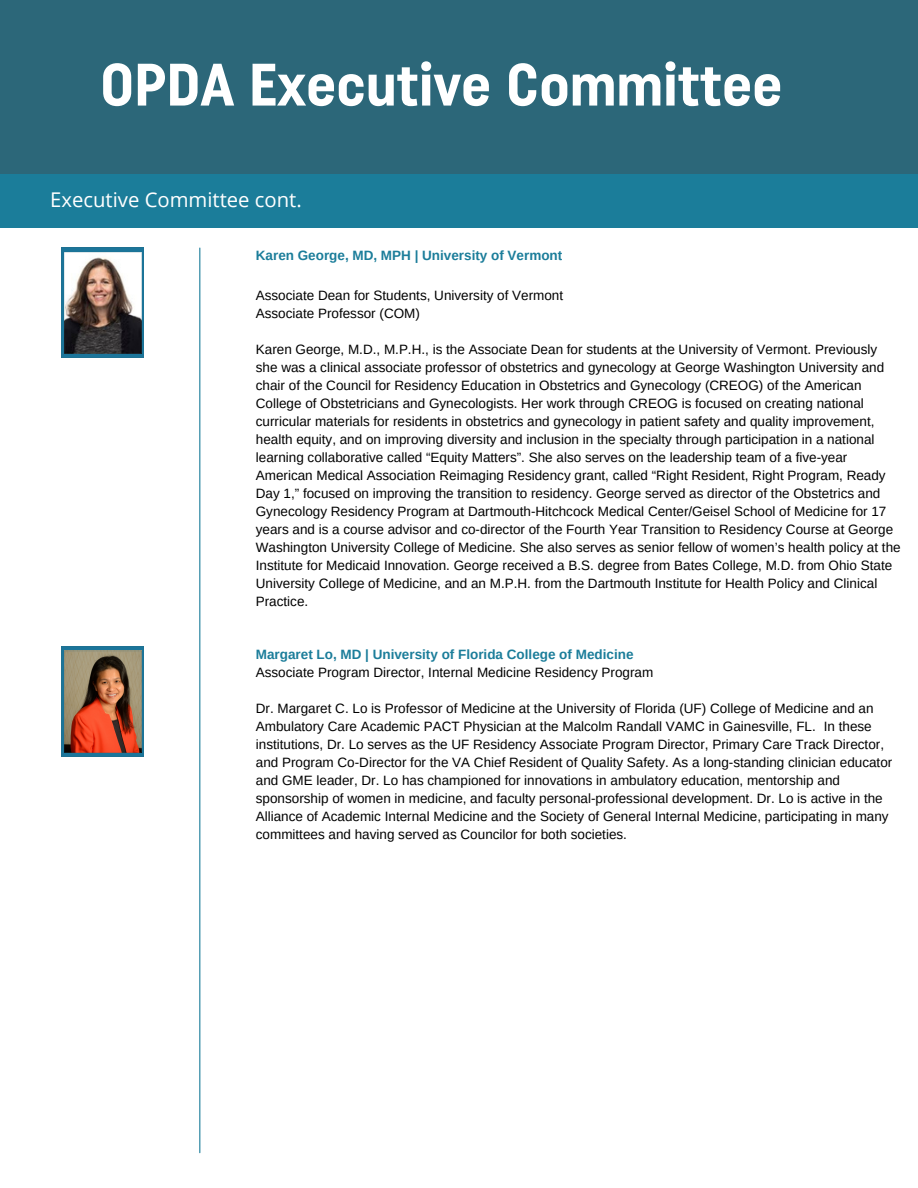
<style>
.page{position:relative;width:918px;height:1188px;background:#fff}
.page>*{position:absolute;margin:0;border:0;box-sizing:border-box;transform-origin:0 0}
.t1{font:59.7px "Uniform Condensed 4";color:#fff}
.t2{font:20.25px "Open Sans";color:#fff}
.t3{font:13.5px/18px "Arimo";color:#000}
.t4{font:700 13.5px "Arimo";color:#1b7d9a}
</style>
<div class="page">
<div style="left:0;top:0;width:918px;height:174px;background:#2c6779"></div>
<div style="left:0;top:174px;width:918px;height:54px;background:#1b7d9a"></div>
<hr style="left:199px;top:248px;width:1px;height:905px;background:#1b7d9a">
<img style="left:61px;top:646px;width:83px;height:111px">
<svg style="left:61px;top:247px;width:83px;height:111px"></svg>
<h1 class="t1" style="left:100px;top:57px;width:684px">OPDA Executive Committee</h1>
<p class="t2" style="left:50px;top:186px;width:253px">Executive Committee cont.</p>
<p class="t4" style="left:256px;top:247px;width:308px">Karen George, MD, MPH | University of Vermont</p>
<p class="t3" style="left:256px;top:286px;width:309px">Associate Dean for Students, University of Vermont</p>
<p class="t3" style="left:256px;top:304px;width:166px">Associate Professor (COM)</p>
<p class="t3" style="left:256px;top:340px;width:646px">Karen George, M.D., M.P.H., is the Associate Dean for students at the University of Vermont. Previously she was a clinical associate professor of obstetrics and gynecology at George Washington University and chair of the Council for Residency Education in Obstetrics and Gynecology (CREOG) of the American College of Obstetricians and Gynecologists. Her work through CREOG is focused on creating national curricular materials for residents in obstetrics and gynecology in patient safety and quality improvement, health equity, and on improving diversity and inclusion in the specialty through participation in a national learning collaborative called “Equity Matters”. She also serves on the leadership team of a five-year American Medical Association Reimaging Residency grant, called “Right Resident, Right Program, Ready Day 1,” focused on improving the transition to residency. George served as director of the Obstetrics and Gynecology Residency Program at Dartmouth-Hitchcock Medical Center/Geisel School of Medicine for 17 years and is a course advisor and co-director of the Fourth Year Transition to Residency Course at George Washington University College of Medicine. She also serves as senior fellow of women’s health policy at the Institute for Medicaid Innovation. George received a B.S. degree from Bates College, M.D. from Ohio State University College of Medicine, and an M.P.H. from the Dartmouth Institute for Health Policy and Clinical Practice.</p>
<h2 class="t4" style="left:256px;top:646px;width:379px">Margaret Lo, MD | University of Florida College of Medicine</h2>
<p class="t3" style="left:256px;top:663px;width:399px">Associate Program Director, Internal Medicine Residency Program</p>
<p class="t3" style="left:256px;top:699px;width:638px">Dr. Margaret C. Lo is Professor of Medicine at the University of Florida (UF) College of Medicine and an Ambulatory Care Academic PACT Physician at the Malcolm Randall VAMC in Gainesville, FL. In these institutions, Dr. Lo serves as the UF Residency Associate Program Director, Primary Care Track Director, and Program Co-Director for the VA Chief Resident of Quality Safety. As a long-standing clinician educator and GME leader, Dr. Lo has championed for innovations in ambulatory education, mentorship and sponsorship of women in medicine, and faculty personal-professional development. Dr. Lo is active in the Alliance of Academic Internal Medicine and the Society of General Internal Medicine, participating in many committees and having served as Councilor for both societies.</p>
</div>
